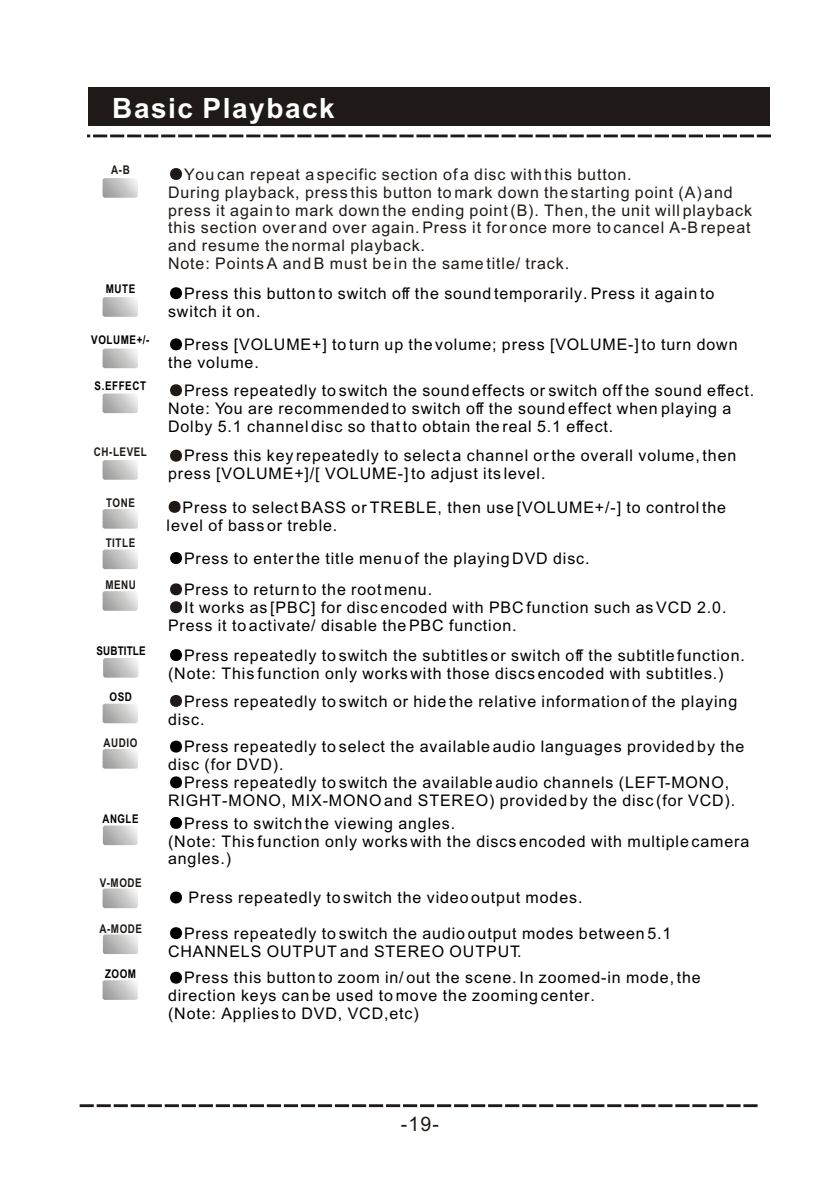
<style>
.page{position:relative;width:840px;height:1192px;background:#fff}
.page>*{position:absolute;margin:0;border:0;box-sizing:border-box;transform-origin:0 0}
.t1{font:700 28px "Arial";letter-spacing:.055em;color:#fff}
.t2{font:20px "Arial";color:#1f1a17}
.t3{font:16px/17.8px "Arial";letter-spacing:.055em;color:#000}
.t4{font:16px/17.8px "Arial";letter-spacing:.055em;color:#1f1a17}
.t5{font:700 12px "Arial Narrow";letter-spacing:.045em;color:#1f1a17}
.t6{font:700 12px "Arial Narrow";letter-spacing:.045em;color:#000}
.t7{font:700 12px "Arial Narrow";letter-spacing:.015em;color:#000}
</style>
<div class="page">
<svg style="left:80px;top:1104px;width:678px;height:3px;background:#53504d"></svg>
<svg style="left:170px;top:168px;width:12px;height:12px"></svg>
<svg style="left:170px;top:287px;width:12px;height:12px"></svg>
<svg style="left:170px;top:338px;width:12px;height:12px"></svg>
<svg style="left:170px;top:384px;width:12px;height:12px"></svg>
<svg style="left:170px;top:450px;width:12px;height:12px"></svg>
<svg style="left:169px;top:501px;width:12px;height:12px"></svg>
<svg style="left:170px;top:552px;width:12px;height:12px"></svg>
<svg style="left:170px;top:583px;width:12px;height:12px"></svg>
<svg style="left:170px;top:601px;width:12px;height:12px"></svg>
<svg style="left:170px;top:649px;width:12px;height:12px"></svg>
<svg style="left:170px;top:695px;width:12px;height:12px"></svg>
<svg style="left:170px;top:741px;width:12px;height:12px"></svg>
<svg style="left:170px;top:776px;width:12px;height:12px"></svg>
<svg style="left:170px;top:817px;width:12px;height:12px"></svg>
<svg style="left:170px;top:892px;width:12px;height:11px"></svg>
<svg style="left:170px;top:927px;width:12px;height:12px"></svg>
<svg style="left:170px;top:972px;width:12px;height:12px"></svg>
<img style="left:103px;top:658px;width:35px;height:20px;border-radius:2px">
<img style="left:103px;top:826px;width:35px;height:19px;border-radius:2px">
<svg style="left:87px;top:135px;width:684px;height:2px"></svg>
<div style="left:88px;top:88px;width:682px;height:38px;background:#1f1a17"></div>
<h1 class="t1" style="left:112px;top:98px;width:224px">Basic Playback</h1>
<p class="t5" style="left:111px;top:165px;width:20px">A-B</p>
<p class="t4" style="left:168px;top:167px;width:586px;text-indent:16px">You can repeat a specific section of a disc with this button.<br>During playback, press this button to mark down the starting point (A) and press it again to mark down the ending point (B). Then, the unit will playback this section over and over again. Press it for once more to cancel A-B repeat and resume the normal playback.<br>Note: Points A and B must be in the same title/ track.</p>
<p class="t6" style="left:106px;top:284px;width:31px">MUTE</p>
<p class="t3" style="left:168px;top:286px;width:548px;text-indent:16px">Press this button to switch off the sound temporarily. Press it again to switch it on.</p>
<p class="t6" style="left:91px;top:336px;width:60px">VOLUME+/-</p>
<p class="t3" style="left:168px;top:337px;width:571px;text-indent:16px">Press [VOLUME+] to turn up the volume; press [VOLUME-] to turn down the volume.</p>
<p class="t3" style="left:168px;top:383px;width:588px;text-indent:16px">Press repeatedly to switch the sound effects or switch off the sound effect.<br>Note: You are recommended to switch off the sound effect when playing a<br>Dolby 5.1 channel disc so that to obtain the real 5.1 effect.</p>
<p class="t6" style="left:95px;top:382px;width:53px">S.EFFECT</p>
<p class="t5" style="left:94px;top:447px;width:55px">CH-LEVEL</p>
<p class="t3" style="left:168px;top:448px;width:570px;text-indent:16px">Press this key repeatedly to select a channel or the overall volume, then press [VOLUME+]/[ VOLUME-] to adjust its level.</p>
<p class="t5" style="left:106px;top:498px;width:30px">TONE</p>
<p class="t3" style="left:167px;top:500px;width:561px;text-indent:16px">Press to select BASS or TREBLE, then use [VOLUME+/-] to control the level of bass or treble.</p>
<p class="t3" style="left:184px;top:544px;width:407px;line-height:31.4px">Press to enter the title menu of the playing DVD disc.<br>Press to return to the root menu.</p>
<p class="t3" style="left:168px;top:600px;width:560px;text-indent:16px">It works as [PBC] for disc encoded with PBC function such as VCD 2.0.<br>Press it to activate/ disable the PBC function.</p>
<p class="t3" style="left:168px;top:648px;width:578px;text-indent:16px">Press repeatedly to switch the subtitles or switch off the subtitle function. (Note: This function only works with those discs encoded with subtitles.)</p>
<p class="t3" style="left:168px;top:694px;width:571px;text-indent:16px">Press repeatedly to switch or hide the relative information of the playing disc.</p>
<p class="t3" style="left:168px;top:739px;width:578px;text-indent:16px">Press repeatedly to select the available audio languages provided by the disc (for DVD).</p>
<p class="t3" style="left:168px;top:775px;width:569px;text-indent:16px">Press repeatedly to switch the available audio channels (LEFT-MONO,<br>RIGHT-MONO, MIX-MONO and STEREO) provided by the disc (for VCD).</p>
<p class="t3" style="left:168px;top:816px;width:583px;text-indent:16px">Press to switch the viewing angles.<br>(Note: This function only works with the discs encoded with multiple camera angles.)</p>
<p class="t3" style="left:189px;top:890px;width:396px">Press repeatedly to switch the video output modes.</p>
<p class="t3" style="left:168px;top:926px;width:505px;text-indent:16px">Press repeatedly to switch the audio output modes between 5.1<br>CHANNELS OUTPUT and STEREO OUTPUT.</p>
<p class="t3" style="left:168px;top:970px;width:534px;text-indent:16px">Press this button to zoom in/ out the scene. In zoomed-in mode, the direction keys can be used to move the zooming center.<br>(Note: Applies to DVD, VCD,etc)</p>
<p class="t5" style="left:106px;top:538px;width:31px">TITLE</p>
<p class="t5" style="left:105px;top:581px;width:32px">MENU</p>
<p class="t7" style="left:96px;top:646px;width:51px">SUBTITLE</p>
<p class="t6" style="left:110px;top:692px;width:24px">OSD</p>
<p class="t5" style="left:104px;top:738px;width:35px">AUDIO</p>
<p class="t6" style="left:103px;top:814px;width:37px">ANGLE</p>
<p class="t5" style="left:100px;top:879px;width:44px">V-MODE</p>
<p class="t5" style="left:99px;top:925px;width:44px">A-MODE</p>
<p class="t6" style="left:105px;top:969px;width:33px">ZOOM</p>
<p class="t2" style="left:401px;top:1116px;width:40px">-19-</p>
</div>
